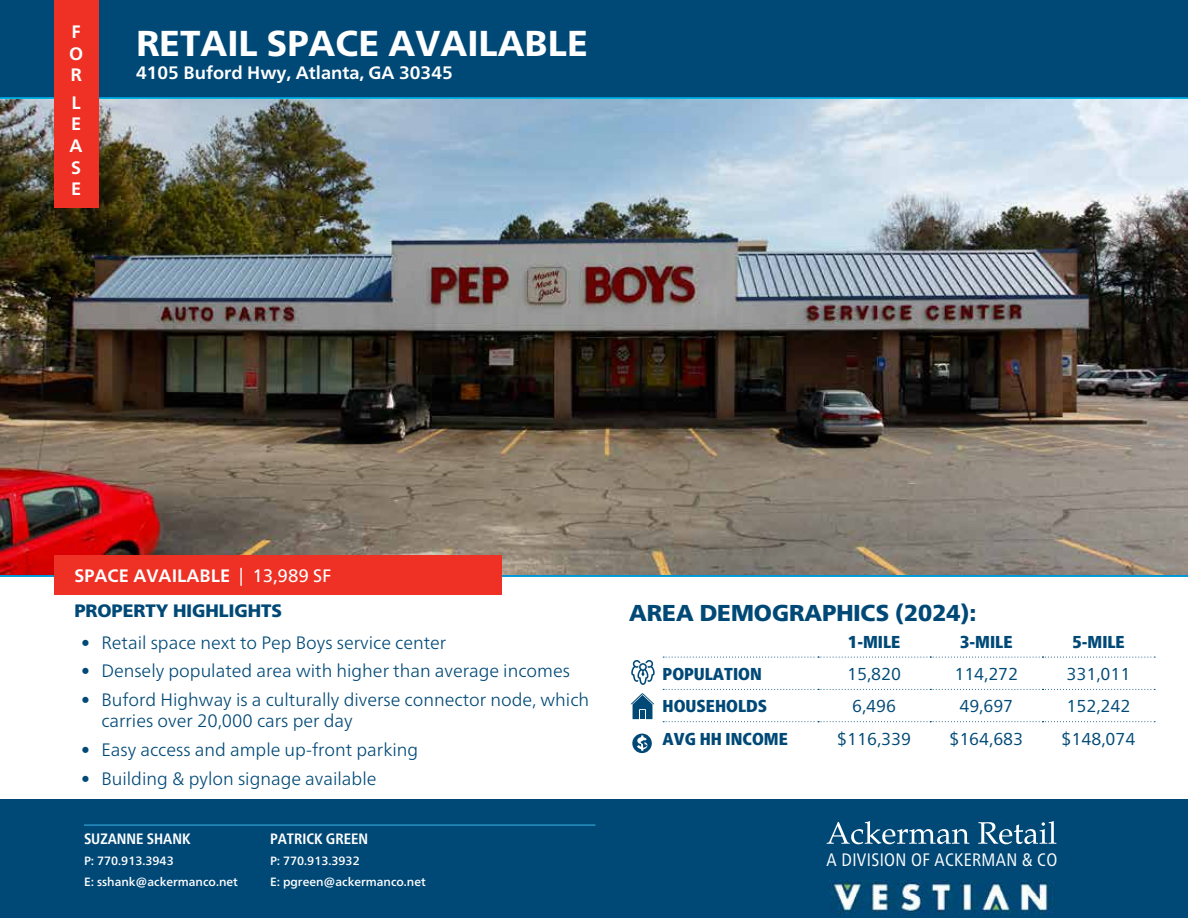
<style>
.page{position:relative;width:1188px;height:918px;background:#fff}
.page>*{position:absolute;margin:0;border:0;box-sizing:border-box;transform-origin:0 0}
.t1{font:800 36px "Frutiger Neue LT";color:#fff}
.t2{font:900 22.95px "Frutiger Neue LT";color:#004977}
.t3{font:300 18px/21.6px "Frutiger Neue LT";color:#004977}
.t4{font:900 18px/35.1px "Frutiger Neue LT";color:#004977}
.t5{font:700 18px/21.6px "Frutiger Neue LT";color:#fff}
.t6{font:condensed 18px "Frutiger Neue LT";letter-spacing:.02em;color:#fff}
.t7{font:17.25px "Frutiger Neue LT";color:#004977}
.t8{font:900 condensed 17.25px "Frutiger Neue LT";color:#004977}
.t9{font:700 condensed 15px "Frutiger Neue LT";color:#fff}
.t10{font:500 12px/21px "Frutiger Neue LT";color:#fff}
.s1{font-weight:700;color:#fff}
.s2{font-weight:400;color:#fff}
</style>
<div class="page">
<div style="left:0;top:799px;width:1188px;height:119px;background:#004977"></div>
<hr style="left:84px;top:825px;width:511px;height:1px;background:#3cb4e5">
<svg style="left:827px;top:821px;width:142px;height:23px"></svg>
<svg style="left:978px;top:821px;width:78px;height:23px"></svg>
<img style="left:829px;top:880px;width:225px;height:34px">
<img style="left:0;top:98px;width:1188px;height:478px">
<svg style="left:631px;top:693px;width:23px;height:26px"></svg>
<div style="left:640px;top:710px;width:5px;height:9px;background:#004977"></div>
<svg style="left:632px;top:733px;width:20px;height:21px"></svg>
<svg style="left:631px;top:660px;width:24px;height:25px"></svg>
<svg style="left:663px;top:657px;width:492px;height:1px"></svg>
<svg style="left:663px;top:689px;width:492px;height:1px"></svg>
<svg style="left:663px;top:721px;width:492px;height:1px"></svg>
<hr style="left:0;top:576px;width:1188px;height:1px;background:#009dd7">
<div style="left:54px;top:555px;width:448px;height:40px;background:#ee3124"></div>
<div style="left:0;top:0;width:1188px;height:97px;background:#004977"></div>
<hr style="left:0;top:97px;width:1188px;height:1px;background:#0095da">
<div style="left:54px;top:0;width:44px;height:208px;background:#ee3124"></div>
<p class="t5" style="left:69px;top:21px;width:16px">F<br>O<br>R</p>
<p class="t5" style="left:70px;top:92px;width:15px;text-align:justify">L E A S E</p>
<h1 class="t1" style="left:136px;top:22px;width:453px">RETAIL SPACE AVAILABLE</h1>
<p class="t5" style="left:136px;top:62px;width:318px">4105 Buford Hwy, Atlanta, GA 30345</p>
<p class="t4" style="left:74px;top:558px;width:259px"><span class="s1">SPACE AVAILABLE</span> <span class="s2">| 13,989 SF<br></span>PROPERTY HIGHLIGHTS</p>
<p class="t3" style="left:81px;top:631px;width:367px">• Retail space next to Pep Boys service center</p>
<p class="t3" style="left:81px;top:660px;width:490px">• Densely populated area with higher than average incomes</p>
<p class="t3" style="left:101px;top:689px;width:489px;text-indent:-20px">• Buford Highway is a culturally diverse connector node, which carries over 20,000 cars per day</p>
<p class="t3" style="left:81px;top:739px;width:339px">• Easy access and ample up-front parking</p>
<p class="t3" style="left:81px;top:767px;width:297px">• Building &amp; pylon signage available</p>
<p class="t2" style="left:629px;top:599px;width:349px">AREA DEMOGRAPHICS (2024):</p>
<p class="t8" style="left:848px;top:631px;width:54px">1-MILE</p>
<p class="t8" style="left:960px;top:631px;width:54px">3-MILE</p>
<p class="t8" style="left:1072px;top:631px;width:54px">5-MILE</p>
<p class="t8" style="left:663px;top:664px;width:101px">POPULATION</p>
<p class="t7" style="left:847px;top:664px;width:55px">15,820</p>
<p class="t7" style="left:954px;top:664px;width:65px">114,272</p>
<p class="t7" style="left:1067px;top:664px;width:65px">331,011</p>
<p class="t8" style="left:663px;top:696px;width:106px">HOUSEHOLDS</p>
<p class="t7" style="left:852px;top:696px;width:45px">6,496</p>
<p class="t7" style="left:959px;top:696px;width:55px">49,697</p>
<p class="t7" style="left:1067px;top:696px;width:65px">152,242</p>
<p class="t8" style="left:663px;top:729px;width:127px">AVG HH INCOME</p>
<p class="t7" style="left:837px;top:729px;width:75px">$116,339</p>
<p class="t7" style="left:949px;top:728px;width:75px">$164,683</p>
<p class="t7" style="left:1062px;top:729px;width:75px">$148,074</p>
<p class="t9" style="left:84px;top:830px;width:108px">SUZANNE SHANK</p>
<p class="t10" style="left:84px;top:850px;width:155px">P: 770.913.3943<br>E: sshank@ackermanco.net</p>
<p class="t6" style="left:827px;top:849px;width:232px">A DIVISION OF ACKERMAN &amp; CO</p>
<p class="t9" style="left:270px;top:830px;width:100px">PATRICK GREEN</p>
<p class="t10" style="left:270px;top:850px;width:157px">P: 770.913.3932<br>E: pgreen@ackermanco.net</p>
</div>
